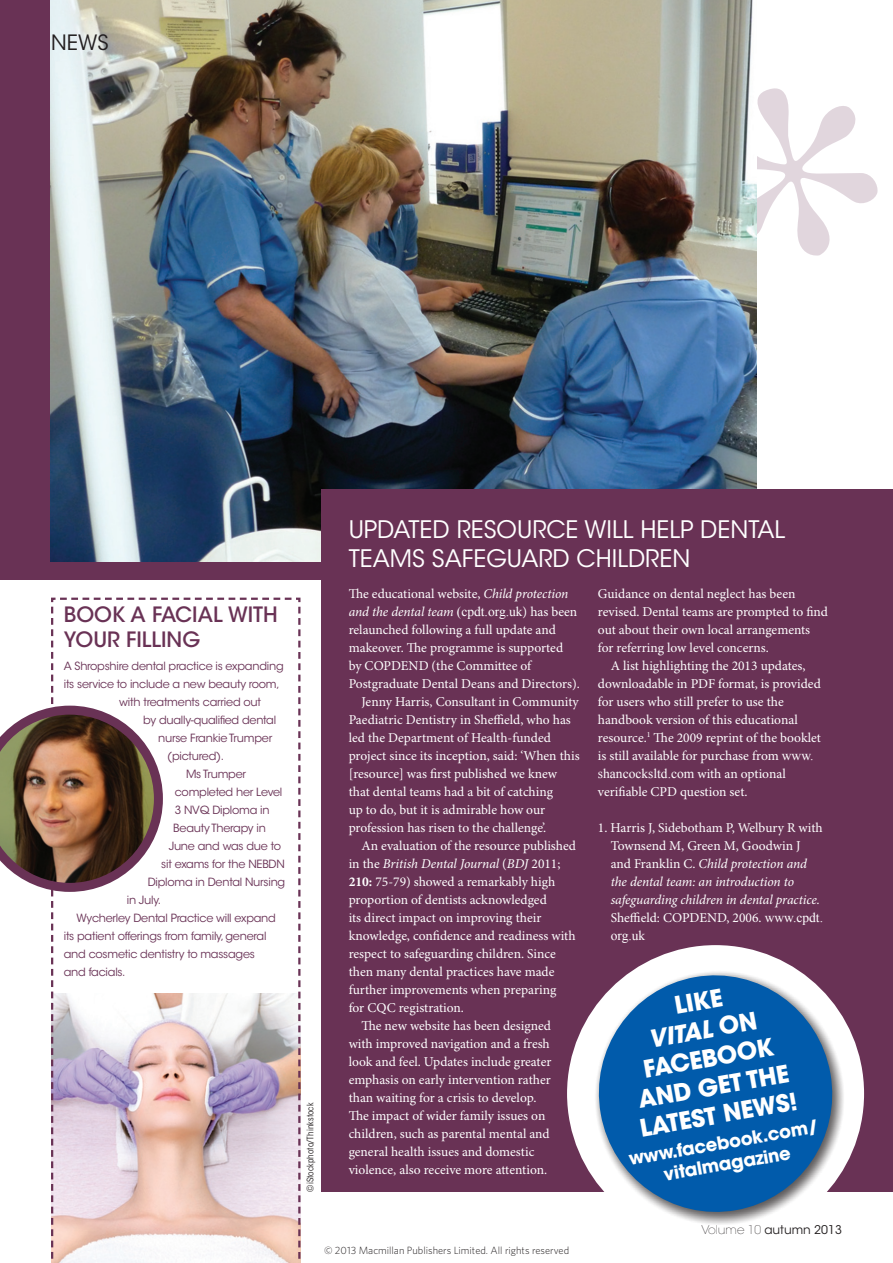
<style>
.page{position:relative;width:893px;height:1263px;background:#fff}
.page>*{position:absolute;margin:0;border:0;box-sizing:border-box;transform-origin:0 0}
.t1{font:24px/28.8px "ITC Avant Garde Std";color:#fff}
.News_head{font:700 24px/28.8px "ITC Avant Garde Std";color:#fff;text-align:center}
.t2{font:500 21px/25.2px "ITC Avant Garde Std";color:#693255}
.t3{font:21px "ITC Avant Garde Std";color:#231f20}
.News_head-2{font:700 18px/21.6px "ITC Avant Garde Std";color:#fff;text-align:center}
._03_Vital_body{font:13.5px/18px "Minion Pro";color:#fff}
._03_Vital_body_no_in{font:13.5px/18px "Minion Pro";letter-spacing:-.005em;color:#fff}
.t4{font:12px "ITC Avant Garde Std";color:#231f20}
._03_Vital_body-2{font:11.25px/18px "ITC Avant Garde Std";letter-spacing:-.02em;color:#693255}
.t5{font:300 10.5px "Whitney";color:#231f20}
._03_Lpad_feature_bod{font:condensed 9px "ITC Avant Garde Std";letter-spacing:.01em;color:#231f20}
.s1{font-style:italic}
.s2{font-family:"Times New Roman"}
.s3{font-weight:700}
.s4{font-weight:200}
</style>
<div class="page">
<div style="left:0;top:0;width:592px;height:580px;background:#693255"></div>
<svg style="left:756px;top:88px;width:122px;height:169px"></svg>
<img style="left:51px;top:0;width:705px;height:562px">
<div style="left:322px;top:490px;width:571px;height:702px;background:#693255"></div>
<svg style="left:0;top:597px;width:301px;height:666px"></svg>
<div style="left:567px;top:945px;width:297px;height:297px;background:#fff;border-radius:50%"></div>
<div style="left:594px;top:970px;width:251px;height:255px;background:#231f20;opacity:.75"></div>
<svg style="left:589px;top:966px;width:253px;height:255px;fill:#015bab"></svg>
<p class="t3" style="left:51px;top:30px;width:59px">NEWS</p>
<p class="t2" style="left:64px;top:602px;width:216px">BOOK A FACIAL WITH<br>YOUR FILLING</p>
<p class="_03_Vital_body-2" style="left:64px;top:657px;width:221px">A Shropshire dental practice is expanding</p>
<p class="_03_Vital_body-2" style="left:64px;top:675px;width:217px">its service to include a new beauty room,</p>
<p class="_03_Vital_body-2" style="left:119px;top:693px;width:143px">with treatments carried out</p>
<p class="_03_Vital_body-2" style="left:143px;top:711px;width:134px">by dually-qualified dental</p>
<p class="_03_Vital_body-2" style="left:158px;top:729px;width:116px">nurse Frankie Trumper</p>
<p class="_03_Vital_body-2" style="left:167px;top:747px;width:58px">(pictured).</p>
<p class="_03_Vital_body-2" style="left:186px;top:765px;width:62px">Ms Trumper</p>
<p class="_03_Vital_body-2" style="left:175px;top:783px;width:109px">completed her Level</p>
<p class="_03_Vital_body-2" style="left:175px;top:801px;width:96px">3 NVQ Diploma in</p>
<p class="_03_Vital_body-2" style="left:173px;top:819px;width:94px">Beauty Therapy in</p>
<p class="_03_Vital_body-2" style="left:169px;top:837px;width:114px">June and was due to</p>
<p class="_03_Vital_body-2" style="left:161px;top:855px;width:125px">sit exams for the NEBDN</p>
<p class="_03_Vital_body-2" style="left:148px;top:873px;width:139px">Diploma in Dental Nursing</p>
<p class="_03_Vital_body-2" style="left:127px;top:891px;width:36px">in July.</p>
<p class="_03_Vital_body-2" style="left:64px;top:909px;width:214px;text-indent:13px">Wycherley Dental Practice will expand its patient offerings from family, general and cosmetic dentistry to massages and facials.</p>
<p class="_03_Lpad_feature_bod" style="left:305px;top:1192px;width:90px;rotate:-90deg">©iStockphoto/Thinkstock</p>
<p class="t1" style="left:349px;top:515px;width:438px">UPDATED RESOURCE WILL HELP DENTAL<br>TEAMS SAFEGUARD CHILDREN</p>
<p class="_03_Vital_body_no_in" style="left:349px;top:585px;width:233px">The educational website, <span class="s1">Child protection and the dental team</span> <span class="s2">(cpdt.org.uk</span>) has been relaunched following a full update and makeover. The programme is supported<br>by COPDEND (the Committee of Postgraduate Dental Deans and Directors).</p>
<p class="_03_Vital_body" style="left:349px;top:693px;width:232px;text-indent:13px">Jenny Harris, Consultant in Community Paediatric Dentistry in Sheffield, who has led the Department of Health-funded project since its inception, said: ‘When this [resource] was first published we knew that dental teams had a bit of catching<br>up to do, but it is admirable how our profession has risen to the challenge’.</p>
<p class="_03_Vital_body" style="left:349px;top:837px;width:229px;text-indent:13px">An evaluation of the resource published in the <span class="s1">British Dental Journal</span> (<span class="s1">BDJ</span> 2011; <span class="s3">210:</span> 75-79) showed a remarkably high proportion of dentists acknowledged<br>its direct impact on improving their knowledge, confidence and readiness with respect to safeguarding children. Since then many dental practices have made further improvements when preparing<br>for CQC registration.</p>
<p class="_03_Vital_body" style="left:349px;top:1017px;width:204px;text-indent:13px">The new website has been designed with improved navigation and a fresh look and feel. Updates include greater emphasis on early intervention rather than waiting for a crisis to develop.<br>The impact of wider family issues on children, such as parental mental and general health issues and domestic violence, also receive more attention.</p>
<p class="_03_Vital_body" style="left:598px;top:585px;width:232px">Guidance on dental neglect has been revised. Dental teams are prompted to find out about their own local arrangements for referring low level concerns.</p>
<p class="_03_Vital_body" style="left:598px;top:657px;width:225px;text-indent:13px">A list highlighting the 2013 updates, downloadable in PDF format, is provided for users who still prefer to use the handbook version of this educational resource.<sup>1</sup> The 2009 reprint of the booklet is still available for purchase from <span class="s2">www. shancocksltd.com</span> with an optional verifiable CPD question set.</p>
<p class="_03_Vital_body" style="left:611px;top:819px;width:214px;text-indent:-13px">1. Harris J, Sidebotham P, Welbury R with<br>Townsend M, Green M, Goodwin J and Franklin C. <span class="s1">Child protection and the dental team: an introduction to safeguarding children in dental practice.<br></span>Sheffield: COPDEND, 2006. <span class="s2">www.cpdt. org.uk</span></p>
<p class="News_head" style="left:617px;top:1000px;width:161px;rotate:-10deg">LIKE<br><span class="s1">VITAL</span> ON<br>FACEBOOK<br>AND GET THE<br>LATEST NEWS!</p>
<p class="News_head-2" style="left:627px;top:1148px;width:194px;rotate:-10deg">www.facebook.com/ vitalmagazine</p>
<p class="t5" style="left:324px;top:1243px;width:247px">© 2013 Macmillan Publishers Limited. All rights reserved</p>
<p class="t4" style="left:701px;top:1222px;width:142px"><span class="s4">Volume 10</span> autumn 2013</p>
</div>
